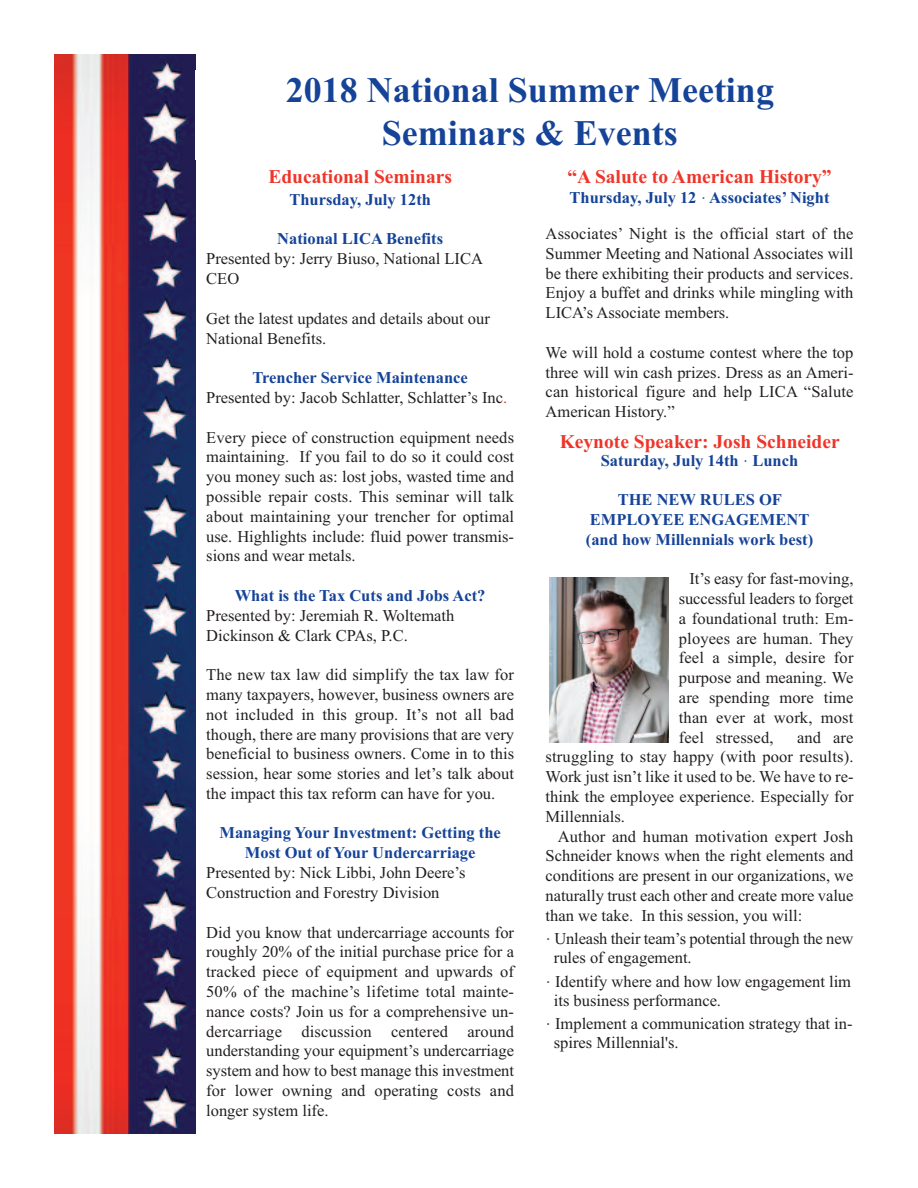
<style>
.page{position:relative;width:918px;height:1188px;background:#fff}
.page>*{position:absolute;margin:0;border:0;box-sizing:border-box;transform-origin:0 0}
.t1{font:700 36px/43.2px "Times New Roman";color:#154398;text-align:center}
.t2{font:700 19.5px "Times New Roman";color:#ee3529}
.t3{font:16.5px/19.8px "Times New Roman";color:#231f20;text-align:justify}
.t4{font:700 16.5px/20px "Times New Roman";color:#154398;text-align:center}
.s1{font-weight:700;color:#154398}
.s2{color:#ee3529}
.s3{font-family:"Baskerville";color:#154398}
.s4{font-family:"Baskerville";font-weight:400}
.s5{font-family:"Baskerville"}
</style>
<div class="page">
<img style="left:54px;top:54px;width:142px;height:1080px">
<img style="left:549px;top:578px;width:119px;height:164px">
<h1 class="t1" style="left:286px;top:68px;width:490px">2018 National Summer Meeting<br>Seminars &amp; Events</h1>
<p class="t2" style="left:268px;top:165px;width:185px">Educational Seminars</p>
<p class="t4" style="left:289px;top:189px;width:143px">Thursday, July 12th</p>
<p class="t4" style="left:277px;top:229px;width:167px">National LICA Benefits</p>
<p class="t3" style="left:206px;top:249px;width:278px">Presented by: Jerry Biuso, National LICA<br>CEO</p>
<p class="t3" style="left:206px;top:308px;width:285px">Get the latest updates and details about our<br>National Benefits.</p>
<p class="t3" style="left:206px;top:368px;width:302px;text-align:center"><span class="s1">Trencher Service Maintenance<br></span>Presented by: Jacob Schlatter, Schlatter’s Inc<span class="s2">.</span></p>
<p class="t3" style="left:206px;top:427px;width:309px">Every piece of construction equipment needs maintaining. If you fail to do so it could cost you money such as: lost jobs, wasted time and possible repair costs. This seminar will talk about maintaining your trencher for optimal use. Highlights include: fluid power transmis&shy;sions and wear metals.</p>
<p class="t4" style="left:235px;top:585px;width:252px">What is the Tax Cuts and Jobs Act?</p>
<p class="t3" style="left:206px;top:605px;width:250px">Presented by: Jeremiah R. Woltemath<br>Dickinson &amp; Clark CPAs, P.C.</p>
<p class="t3" style="left:206px;top:665px;width:309px">The new tax law did simplify the tax law for many taxpayers, however, business owners are not included in this group. It’s not all bad though, there are many provisions that are very beneficial to business owners. Come in to this session, hear some stories and let’s talk about the impact this tax reform can have for you.</p>
<p class="t4" style="left:219px;top:823px;width:283px">Managing Your Investment: Getting the<br>Most Out of Your Undercarriage</p>
<p class="t3" style="left:206px;top:863px;width:261px">Presented by: Nick Libbi, John Deere’s<br>Construction and Forestry Division</p>
<p class="t3" style="left:206px;top:922px;width:309px">Did you know that undercarriage accounts for roughly 20% of the initial purchase price for a tracked piece of equipment and upwards of 50% of the machine’s lifetime total mainte&shy;nance costs? Join us for a comprehensive un&shy;dercarriage discussion centered around understanding your equipment’s undercarriage system and how to best manage this investment for lower owning and operating costs and longer system life.</p>
<p class="t2" style="left:567px;top:165px;width:266px">“A Salute to American History”</p>
<p class="t3" style="left:546px;top:180px;width:309px;line-height:35.5px;text-align:center"><span class="s1">Thursday, July 12</span> <span class="s3">‧</span> <span class="s1">Associates’ Night<br></span>Associates’ Night is the official start of the</p>
<p class="t3" style="left:546px;top:243px;width:309px">Summer Meeting and National Associates will be there exhibiting their products and services.<br>Enjoy a buffet and drinks while mingling with LICA’s Associate members.</p>
<p class="t3" style="left:546px;top:342px;width:309px">We will hold a costume contest where the top three will win cash prizes. Dress as an Ameri&shy;can historical figure and help LICA “Salute American History.”</p>
<p class="t2" style="left:560px;top:430px;width:282px">Keynote Speaker: Josh Schneider</p>
<p class="t4" style="left:601px;top:450px;width:199px">Saturday, July 14th <span class="s4">‧</span> Lunch</p>
<p class="t4" style="left:586px;top:489px;width:229px">THE NEW RULES OF<br>EMPLOYEE ENGAGEMENT (and how Millennials work best)</p>
<p class="t3" style="left:679px;top:569px;width:176px;text-indent:11px">It’s easy for fast-moving, successful leaders to forget a foundational truth: Em&shy;ployees are human. They feel a simple, desire for purpose and meaning. We are spending more time than ever at work, most feel stressed,</p>
<p class="t3" style="left:546px;top:727px;width:309px;text-indent:251px">and are struggling to stay happy (with poor results).<br>Work just isn’t like it used to be. We have to re&shy;think the employee experience. Especially for Millennials.</p>
<p class="t3" style="left:546px;top:826px;width:309px;text-indent:12px">Author and human motivation expert Josh Schneider knows when the right elements and conditions are present in our organizations, we naturally trust each other and create more value than we take. In this session, you will:</p>
<p class="t3" style="left:554px;top:929px;width:301px;line-height:19.4px;text-indent:-8px"><span class="s5">‧</span> Unleash their team’s potential through the new rules of engagement.</p>
<p class="t3" style="left:554px;top:971px;width:299px;line-height:19.4px;text-indent:-8px"><span class="s5">‧</span> Identify where and how low engagement lim its business performance.</p>
<p class="t3" style="left:554px;top:1014px;width:300px;line-height:19.4px;text-indent:-8px"><span class="s5">‧</span> Implement a communication strategy that in&shy;spires Millennial's.</p>
</div>
